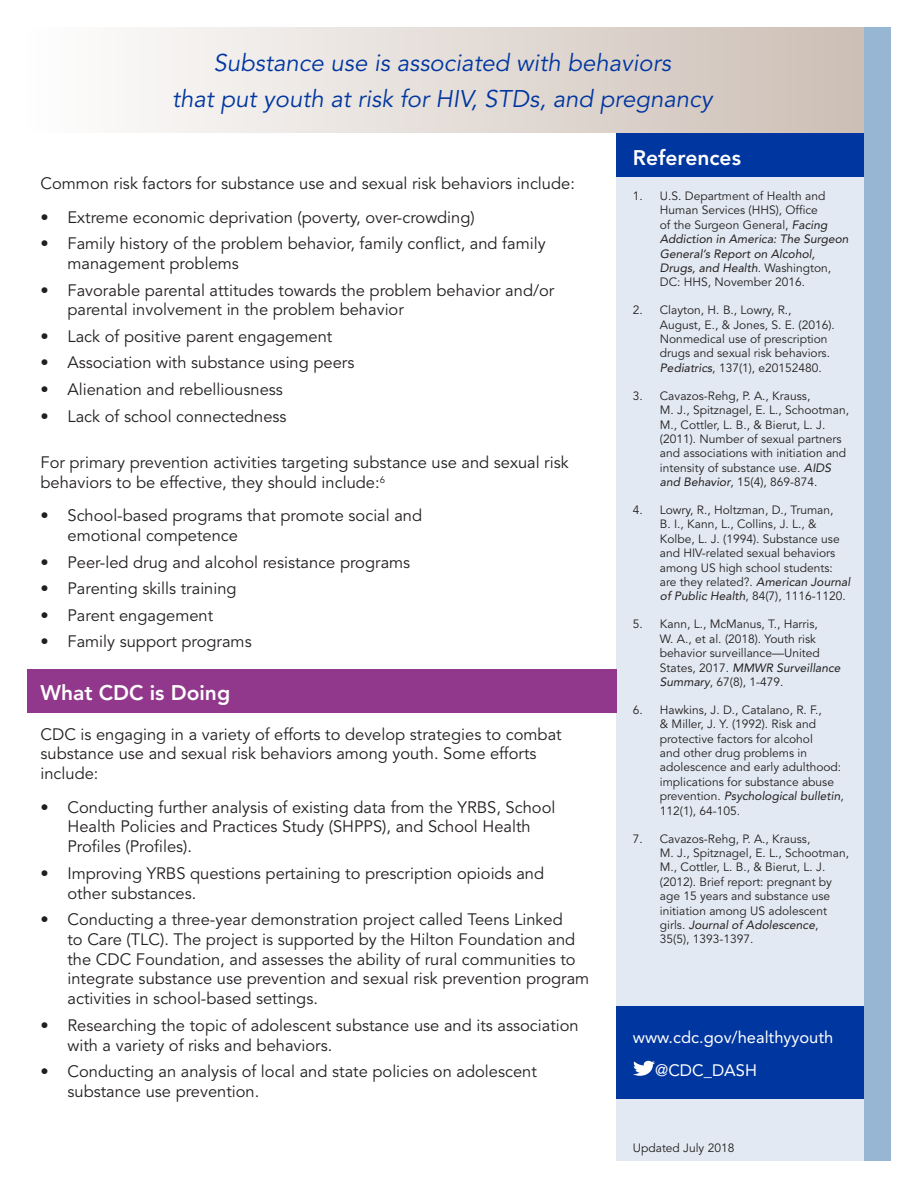
<style>
.page{position:relative;width:918px;height:1188px;background:#fff}
.page>*{position:absolute;margin:0;border:0;box-sizing:border-box;transform-origin:0 0}
.t1{font:italic 24px/36px "Avenir";color:#0036a0;text-align:center}
.t2{font:800 21px "Avenir";color:#fff}
.t3{font:16.5px/19.8px "Avenir";color:#231f20}
.t4{font:16.5px "Avenir";color:#fff}
.t5{font:12px/14.4px "Avenir";color:#231f20}
.s1{font-style:italic}
</style>
<div class="page">
<div style="left:27px;top:27px;width:864px;height:106px;background:linear-gradient(to right,#fefefe,#cbbdb3)"></div>
<div style="left:616px;top:133px;width:248px;height:1028px;background:#e2e9f2"></div>
<div style="left:864px;top:27px;width:27px;height:1134px;background:#97b6d4"></div>
<div style="left:27px;top:669px;width:589px;height:44px;background:#91388c"></div>
<div style="left:616px;top:134px;width:248px;height:43px;background:#0036a0"></div>
<div style="left:617px;top:1007px;width:247px;height:92px;background:#0036a0"></div>
<svg style="left:633px;top:1061px;width:22px;height:15px"></svg>
<p class="t1" style="left:172px;top:45px;width:542px">Substance use is associated with behaviors<br>that put youth at risk for HIV, STDs, and pregnancy</p>
<p class="t3" style="left:40px;top:174px;width:536px">Common risk factors for substance use and sexual risk behaviors include:</p>
<p class="t3" style="left:40px;top:208px;width:436px">• Extreme economic deprivation (poverty, over-crowding)</p>
<p class="t3" style="left:67px;top:234px;width:480px;text-indent:-27px">• Family history of the problem behavior, family conflict, and family management problems</p>
<p class="t3" style="left:67px;top:280px;width:488px;text-indent:-27px">• Favorable parental attitudes towards the problem behavior and/or parental involvement in the problem behavior</p>
<p class="t3" style="left:40px;top:327px;width:293px">• Lack of positive parent engagement</p>
<p class="t3" style="left:40px;top:353px;width:315px">• Association with substance using peers</p>
<p class="t3" style="left:40px;top:380px;width:244px">• Alienation and rebelliousness</p>
<p class="t3" style="left:40px;top:406px;width:248px">• Lack of school connectedness</p>
<p class="t3" style="left:40px;top:453px;width:530px">For primary prevention activities targeting substance use and sexual risk behaviors to be effective, they should include:<sup>6</sup></p>
<p class="t3" style="left:67px;top:506px;width:356px;text-indent:-27px">• School-based programs that promote social and emotional competence</p>
<p class="t3" style="left:41px;top:553px;width:371px">• Peer-led drug and alcohol resistance programs</p>
<p class="t3" style="left:41px;top:579px;width:198px">• Parenting skills training</p>
<p class="t3" style="left:41px;top:606px;width:174px">• Parent engagement</p>
<p class="t3" style="left:41px;top:632px;width:213px">• Family support programs</p>
<h3 class="t2" style="left:40px;top:680px;width:191px">What CDC is Doing</h3>
<p class="t3" style="left:40px;top:725px;width:523px">CDC is engaging in a variety of efforts to develop strategies to combat substance use and sexual risk behaviors among youth. Some efforts include:</p>
<p class="t3" style="left:67px;top:797px;width:489px;text-indent:-27px">• Conducting further analysis of existing data from the YRBS, School<br>Health Policies and Practices Study (SHPPS), and School Health<br>Profiles (Profiles).</p>
<p class="t3" style="left:67px;top:864px;width:478px;text-indent:-27px">• Improving YRBS questions pertaining to prescription opioids and other substances.</p>
<p class="t3" style="left:67px;top:910px;width:523px;text-indent:-27px">• Conducting a three-year demonstration project called Teens Linked<br>to Care (TLC). The project is supported by the Hilton Foundation and the CDC Foundation, and assesses the ability of rural communities to integrate substance use prevention and sexual risk prevention program activities in school-based settings.</p>
<p class="t3" style="left:67px;top:1016px;width:513px;text-indent:-27px">• Researching the topic of adolescent substance use and its association with a variety of risks and behaviors.</p>
<p class="t3" style="left:67px;top:1062px;width:471px;text-indent:-27px">• Conducting an analysis of local and state policies on adolescent substance use prevention.</p>
<h4 class="t2" style="left:633px;top:146px;width:110px">References</h4>
<p class="t5" style="left:660px;top:189px;width:190px;text-indent:-27px">1. U.S. Department of Health and<br>Human Services (HHS), Office<br>of the Surgeon General, <span class="s1">Facing<br>Addiction in America: The Surgeon<br>General’s Report on Alcohol,<br>Drugs, and Health</span>. Washington,<br>DC: HHS, November 2016.</p>
<p class="t5" style="left:660px;top:303px;width:177px;text-indent:-27px">2. Clayton, H. B., Lowry, R.,<br>August, E., &amp; Jones, S. E. (2016).<br>Nonmedical use of prescription drugs and sexual risk behaviors.<br><span class="s1">Pediatrics</span>, 137(1), e20152480.</p>
<p class="t5" style="left:660px;top:389px;width:191px;text-indent:-27px">3. Cavazos-Rehg, P. A., Krauss,<br>M. J., Spitznagel, E. L., Schootman, M., Cottler, L. B., &amp; Bierut, L. J. (2011). Number of sexual partners and associations with initiation and intensity of substance use. <span class="s1">AIDS and Behavior</span>, 15(4), 869-874.</p>
<p class="t5" style="left:660px;top:503px;width:192px;text-indent:-27px">4. Lowry, R., Holtzman, D., Truman,<br>B. I., Kann, L., Collins, J. L., &amp; Kolbe, L. J. (1994). Substance use and HIV-related sexual behaviors among US high school students: are they related?. <span class="s1">American Journal of Public Health</span>, 84(7), 1116-1120.</p>
<p class="t5" style="left:660px;top:617px;width:182px;text-indent:-27px">5. Kann, L., McManus, T., Harris,<br>W. A., et al. (2018). Youth risk behavior surveillance—United<br>States, 2017. <span class="s1">MMWR Surveillance<br>Summary</span>, 67(8), 1-479.</p>
<p class="t5" style="left:660px;top:703px;width:185px;text-indent:-27px">6. Hawkins, J. D., Catalano, R. F.,<br>&amp; Miller, J. Y. (1992). Risk and protective factors for alcohol<br>and other drug problems in adolescence and early adulthood: implications for substance abuse prevention. <span class="s1">Psychological bulletin</span>,<br>112(1), 64-105.</p>
<p class="t5" style="left:660px;top:832px;width:191px;text-indent:-27px">7. Cavazos-Rehg, P. A., Krauss,<br>M. J., Spitznagel, E. L., Schootman,<br>M., Cottler, L. B., &amp; Bierut, L. J. (2012). Brief report: pregnant by age 15 years and substance use initiation among US adolescent girls. <span class="s1">Journal of Adolescence</span>,<br>35(5), 1393-1397.</p>
<p class="t4" style="left:633px;top:1027px;width:202px">www.cdc.gov/healthyyouth</p>
<p class="t4" style="left:655px;top:1061px;width:103px">@CDC_DASH</p>
<p class="t5" style="left:633px;top:1141px;width:103px">Updated July 2018</p>
</div>
